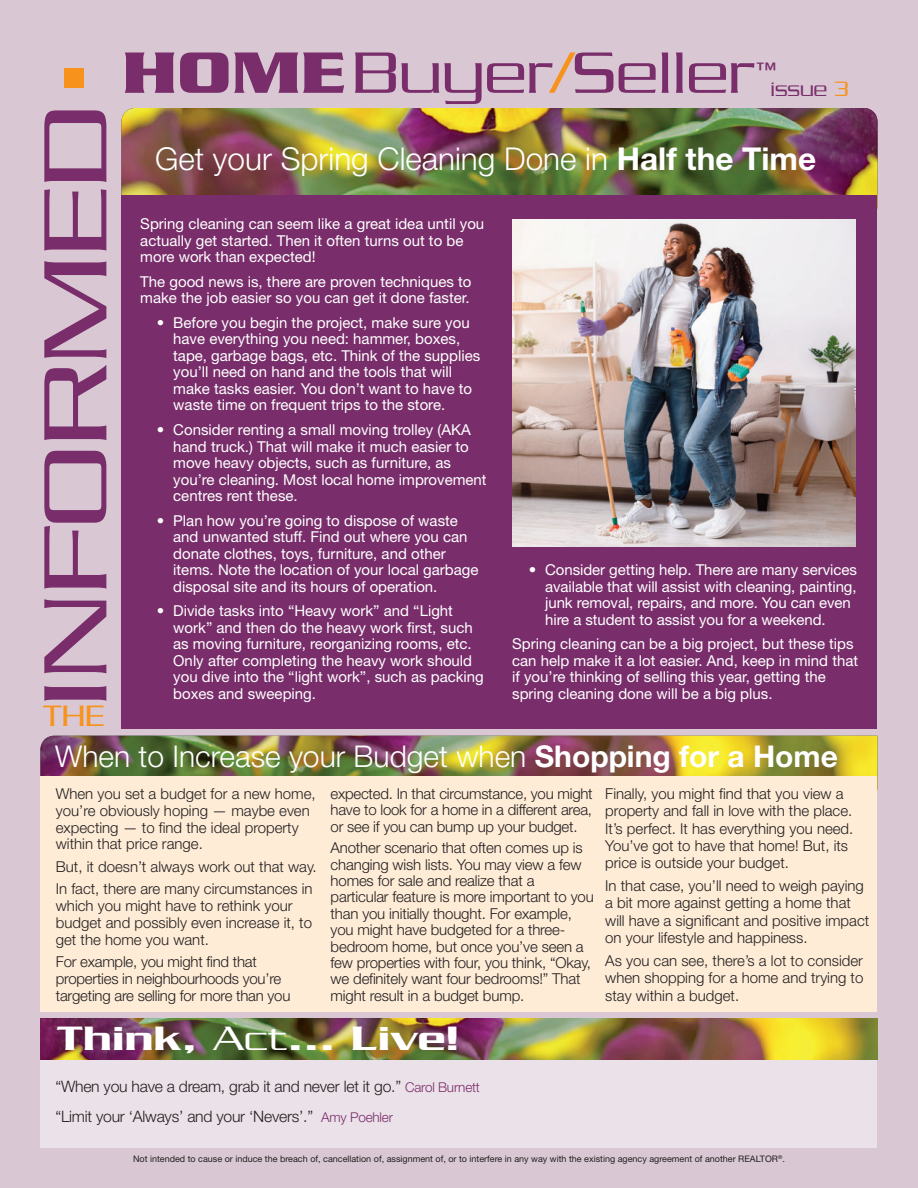
<style>
.page{position:relative;width:918px;height:1188px;background:#d9c8d3}
.page>*{position:absolute;margin:0;border:0;box-sizing:border-box;transform-origin:0 0}
.t1{font:300 96.9px "Serpentine Std";color:#792e6b;scale:1.27 1}
.t2{font:300 63px "Serpentine Std";color:#792e6b;scale:1.12 1}
.t3{font:500 36.6px "Serpentine Std";color:#fff;scale:1.21 1}
.t4{font:300 31.95px "Serpentine Std";color:#f7931d;scale:1.08 1}
.t5{font:300 31.5px "Helvetica Neue LT Std";color:#fff}
.t6{font:300 30px "Helvetica Neue LT Std";color:#fff}
.t7{font:300 22.5px "Serpentine Std";color:#792e6b}
.t8{font:300 21px "Serpentine Std";color:#792e6b;scale:1.12 1}
.t9{font:300 15.75px/30px "Helvetica Neue LT Std";letter-spacing:-.015em;color:#231f20}
.t10{font:15px/16.5px "Helvetica Neue LT Std";color:#fff}
.t11{font:300 15px/16.4px "Helvetica Neue LT Std";color:#231f20}
.t12{font:9px "Helvetica Neue LT Std";color:#231f20}
.s1{font-weight:700}
.s2{color:#f7931d}
.s3{font-weight:300}
.s4{font-size:13.5px;color:#792e6b}
</style>
<div class="page">
<div style="left:41px;top:1029px;width:836px;height:118px;background:#ebe1e8"></div>
<img style="left:122px;top:108px;width:756px;height:111px;border-radius:14px">
<div style="left:65px;top:68px;width:19px;height:20px;background:#f7931d"></div>
<div style="left:122px;top:196px;width:756px;height:533px;background:#792e6b"></div>
<img style="left:513px;top:219px;width:342px;height:327px">
<img style="left:40px;top:736px;width:838px;height:41px">
<img style="left:40px;top:1019px;width:838px;height:41px">
<div style="left:40px;top:777px;width:838px;height:235px;background:#feecd7"></div>
<h1 class="t1" style="left:16px;top:708px;width:476px;rotate:-90deg">INFORMED</h1>
<h3 class="t4" style="left:43px;top:696px;width:58px">THE</h3>
<h2 class="t2" style="left:122px;top:34px;width:566px"><span class="s1">HOME</span>Buyer<span class="s2">/</span>Seller</h2>
<h3 class="t8" style="left:754px;top:57px;width:22px">™</h3>
<h3 class="t7" style="left:771px;top:75px;width:79px">issue <span class="s2">3</span></h3>
<h3 class="t5" style="left:155px;top:147px;width:662px">Get your Spring Cleaning Done in <span class="s1">Half the Time</span></h3>
<p class="t10" style="left:140px;top:217px;width:345px">Spring cleaning can seem like a great idea until you actually get started. Then it often turns out to be more work than expected!</p>
<p class="t10" style="left:140px;top:275px;width:333px">The good news is, there are proven techniques to make the job easier so you can get it done faster.</p>
<p class="t10" style="left:173px;top:316px;width:309px;text-indent:-16px">• Before you begin the project, make sure you have everything you need: hammer, boxes, tape, garbage bags, etc. Think of the supplies you’ll need on hand and the tools that will make tasks easier. You don’t want to have to waste time on frequent trips to the store.</p>
<p class="t10" style="left:173px;top:423px;width:315px;text-indent:-16px">• Consider renting a small moving trolley (AKA hand truck.) That will make it much easier to move heavy objects, such as furniture, as you’re cleaning. Most local home improvement centres rent these.</p>
<p class="t10" style="left:173px;top:514px;width:307px;text-indent:-16px">• Plan how you’re going to dispose of waste and unwanted stuff. Find out where you can donate clothes, toys, furniture, and other items. Note the location of your local garbage disposal site and its hours of operation.</p>
<p class="t10" style="left:173px;top:604px;width:312px;text-indent:-16px">• Divide tasks into “Heavy work” and “Light work” and then do the heavy work first, such as moving furniture, reorganizing rooms, etc.<br>Only after completing the heavy work should you dive into the “light work”, such as packing boxes and sweeping.</p>
<p class="t10" style="left:545px;top:563px;width:313px;text-indent:-16px">• Consider getting help. There are many services available that will assist with cleaning, painting, junk removal, repairs, and more. You can even hire a student to assist you for a weekend.</p>
<p class="t10" style="left:512px;top:637px;width:347px">Spring cleaning can be a big project, but these tips can help make it a lot easier. And, keep in mind that if you’re thinking of selling this year, getting the</p>
<p class="t10" style="left:512px;top:687px;width:262px">spring cleaning done will be a big plus.</p>
<h3 class="t6" style="left:55px;top:746px;width:784px">When to Increase your Budget when <span class="s1">Shopping for a Home</span></h3>
<p class="t11" style="left:56px;top:786px;width:261px;line-height:17px">When you set a budget for a new home, you’re obviously hoping — maybe even expecting — to find the ideal property within that price range.</p>
<p class="t11" style="left:56px;top:857px;width:262px;line-height:22.4px">But, it doesn’t always work out that way.<br>In fact, there are many circumstances in</p>
<p class="t11" style="left:56px;top:899px;width:258px;line-height:17px">which you might have to rethink your budget and possibly even increase it, to get the home you want.</p>
<p class="t11" style="left:56px;top:955px;width:236px;line-height:17px">For example, you might find that properties in neighbourhoods you’re targeting are selling for more than you</p>
<p class="t11" style="left:331px;top:787px;width:264px;text-align:justify">expected. In that circumstance, you might have to look for a home in a different area, or see if you can bump up your budget.</p>
<p class="t11" style="left:331px;top:841px;width:265px">Another scenario that often comes up is changing wish lists. You may view a few homes for sale and realize that a particular feature is more important to you than you initially thought. For example, you might have budgeted for a three&shy;bedroom home, but once you’ve seen a few properties with four, you think, “Okay, we definitely want four bedrooms!” That might result in a budget bump.</p>
<h3 class="t3" style="left:57px;top:1016px;width:334px">Think, <span class="s3">Act</span>... Live!</h3>
<p class="t11" style="left:605px;top:786px;width:250px;line-height:17.4px">Finally, you might find that you view a property and fall in love with the place.<br>It’s perfect. It has everything you need.<br>You’ve got to have that home! But, its price is outside your budget.</p>
<p class="t11" style="left:605px;top:879px;width:265px;line-height:17.4px">In that case, you’ll need to weigh paying a bit more against getting a home that will have a significant and positive impact on your lifestyle and happiness.</p>
<p class="t11" style="left:605px;top:954px;width:260px;line-height:17.4px;text-align:justify">As you can see, there’s a lot to consider when shopping for a home and trying to stay within a budget.</p>
<p class="t9" style="left:56px;top:1073px;width:426px">“When you have a dream, grab it and never let it go.” <span class="s4">Carol Burnett </span>“Limit your ‘Always’ and your ‘Nevers’.” <span class="s4">Amy Poehler</span></p>
<p class="t12" style="left:133px;top:1155px;width:653px">Not intended to cause or induce the breach of, cancellation of, assignment of, or to interfere in any way with the existing agency agreement of another REALTOR<sup>®</sup>.</p>
</div>
